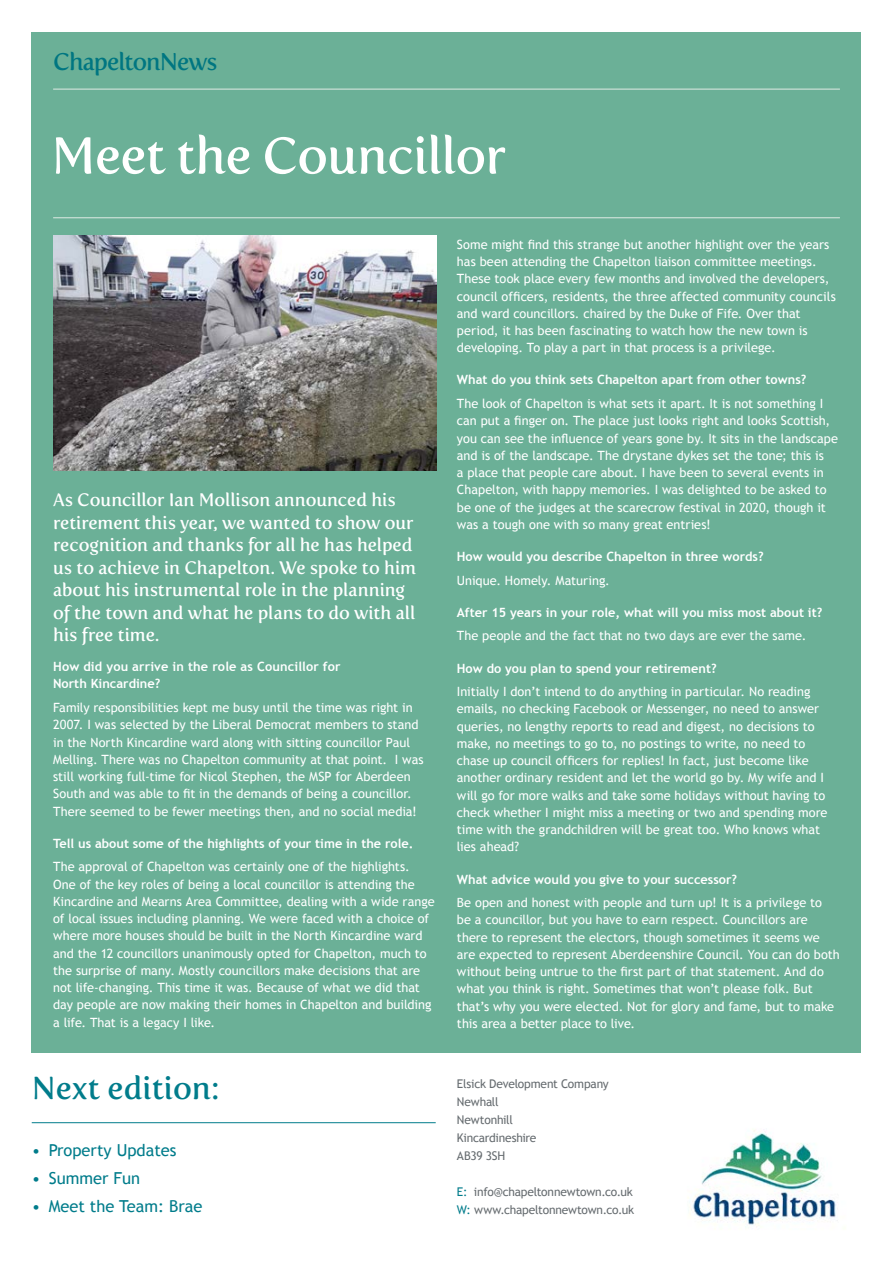
<style>
.page{position:relative;width:893px;height:1263px;background:#fff}
.page>*{position:absolute;margin:0;border:0;box-sizing:border-box;transform-origin:0 0}
.t1{font:51px "Fertigo Pro";letter-spacing:-.015em;color:#fff}
.t2{font:31.5px "Fertigo Pro";color:#007c8b}
.t3{font:24px "Fertigo Pro";letter-spacing:-.04em;color:#007681}
.t4{font:18px/22.5px "Fertigo Pro";letter-spacing:-.005em;color:#fff}
.t5{font:16.5px "Trebuchet MS";color:#007c8b}
.t6{font:12.75px/17.2px "Trebuchet MS";color:#fff}
.t7{font:700 12.75px/17.2px "Trebuchet MS";color:#fff}
.t8{font:12px/18px "Trebuchet MS";letter-spacing:-.02em;color:#666c70}
.s1{color:#007c8b}
</style>
<div class="page">
<div style="left:32px;top:32px;width:829px;height:1021px;background:#6bb097"></div>
<img style="left:53px;top:235px;width:383px;height:236px">
<hr style="left:32px;top:1122px;width:404px;height:1px;background:#007c8b">
<img style="left:688px;top:1130px;width:148px;height:97px">
<hr style="left:53px;top:89px;width:787px;height:1px;background:#e0ebe5">
<hr style="left:53px;top:217px;width:787px;height:1px;background:#e0ebe5">
<h3 class="t3" style="left:53px;top:47px;width:166px">ChapeltonNews</h3>
<h1 class="t1" style="left:51px;top:126px;width:456px">Meet the Councillor</h1>
<p class="t4" style="left:53px;top:489px;width:364px">As Councillor Ian Mollison announced his retirement this year, we wanted to show our recognition and thanks for all he has helped us to achieve in Chapelton. We spoke to him about his instrumental role in the planning of the town and what he plans to do with all his free time.</p>
<p class="t7" style="left:53px;top:658px;width:289px">How did you arrive in the role as Councillor for<br>North Kincardine?</p>
<p class="t6" style="left:53px;top:699px;width:372px">Family responsibilities kept me busy until the time was right in 2007. I was selected by the Liberal Democrat members to stand in the North Kincardine ward along with sitting councillor Paul Melling. There was no Chapelton community at that point. I was still working full-time for Nicol Stephen, the MSP for Aberdeen South and was able to fit in the demands of being a councillor.<br>There seemed to be fewer meetings then, and no social media!</p>
<p class="t7" style="left:53px;top:834px;width:362px">Tell us about some of the highlights of your time in the role.</p>
<p class="t6" style="left:53px;top:858px;width:383px">The approval of Chapelton was certainly one of the highlights.<br>One of the key roles of being a local councillor is attending the Kincardine and Mearns Area Committee, dealing with a wide range of local issues including planning. We were faced with a choice of where more houses should be built in the North Kincardine ward and the 12 councillors unanimously opted for Chapelton, much to the surprise of many. Mostly councillors make decisions that are not life-changing. This time it was. Because of what we did that day people are now making their homes in Chapelton and building a life. That is a legacy I like.</p>
<h2 class="t2" style="left:32px;top:1070px;width:189px">Next edition:</h2>
<p class="t5" style="left:32px;top:1140px;width:146px">• Property Updates</p>
<p class="t5" style="left:32px;top:1168px;width:110px">• Summer Fun</p>
<p class="t5" style="left:32px;top:1196px;width:172px">• Meet the Team: Brae</p>
<p class="t6" style="left:457px;top:236px;width:380px">Some might find this strange but another highlight over the years has been attending the Chapelton liaison committee meetings.<br>These took place every few months and involved the developers, council officers, residents, the three affected community councils and ward councillors. chaired by the Duke of Fife. Over that period, it has been fascinating to watch how the new town is developing. To play a part in that process is a privilege.</p>
<p class="t7" style="left:457px;top:371px;width:351px">What do you think sets Chapelton apart from other towns?</p>
<p class="t6" style="left:457px;top:395px;width:383px">The look of Chapelton is what sets it apart. It is not something I can put a finger on. The place just looks right and looks Scottish, you can see the influence of years gone by. It sits in the landscape and is of the landscape. The drystane dykes set the tone; this is<br>a place that people care about. I have been to several events in Chapelton, with happy memories. I was delighted to be asked to be one of the judges at the scarecrow festival in 2020, though it was a tough one with so many great entries!</p>
<p class="t7" style="left:457px;top:548px;width:308px">How would you describe Chapelton in three words?</p>
<p class="t6" style="left:457px;top:571px;width:154px">Unique. Homely. Maturing.</p>
<p class="t7" style="left:457px;top:604px;width:367px">After 15 years in your role, what will you miss most about it?</p>
<p class="t6" style="left:457px;top:627px;width:351px">The people and the fact that no two days are ever the same.</p>
<p class="t7" style="left:457px;top:659px;width:261px">How do you plan to spend your retirement?</p>
<p class="t6" style="left:457px;top:683px;width:372px">Initially I don’t intend to do anything in particular. No reading emails, no checking Facebook or Messenger, no need to answer queries, no lengthy reports to read and digest, no decisions to make, no meetings to go to, no postings to write, no need to chase up council officers for replies! In fact, just become like another ordinary resident and let the world go by. My wife and I will go for more walks and take some holidays without having to check whether I might miss a meeting or two and spending more time with the grandchildren will be great too. Who knows what lies ahead?</p>
<p class="t7" style="left:457px;top:870px;width:282px">What advice would you give to your successor?</p>
<p class="t6" style="left:457px;top:894px;width:384px">Be open and honest with people and turn up! It is a privilege to<br>be a councillor, but you have to earn respect. Councillors are there to represent the electors, though sometimes it seems we are expected to represent Aberdeenshire Council. You can do both without being untrue to the first part of that statement. And do what you think is right. Sometimes that won’t please folk. But that’s why you were elected. Not for glory and fame, but to make this area a better place to live.</p>
<p class="t8" style="left:457px;top:1075px;width:153px">Elsick Development Company<br>Newhall<br>Newtonhill<br>Kincardineshire<br>AB39 3SH</p>
<p class="t8" style="left:457px;top:1183px;width:179px"><span class="s1">E:</span> info@chapeltonnewtown.co.uk<br><span class="s1">W:</span> www.chapeltonnewtown.co.uk</p>
</div>
